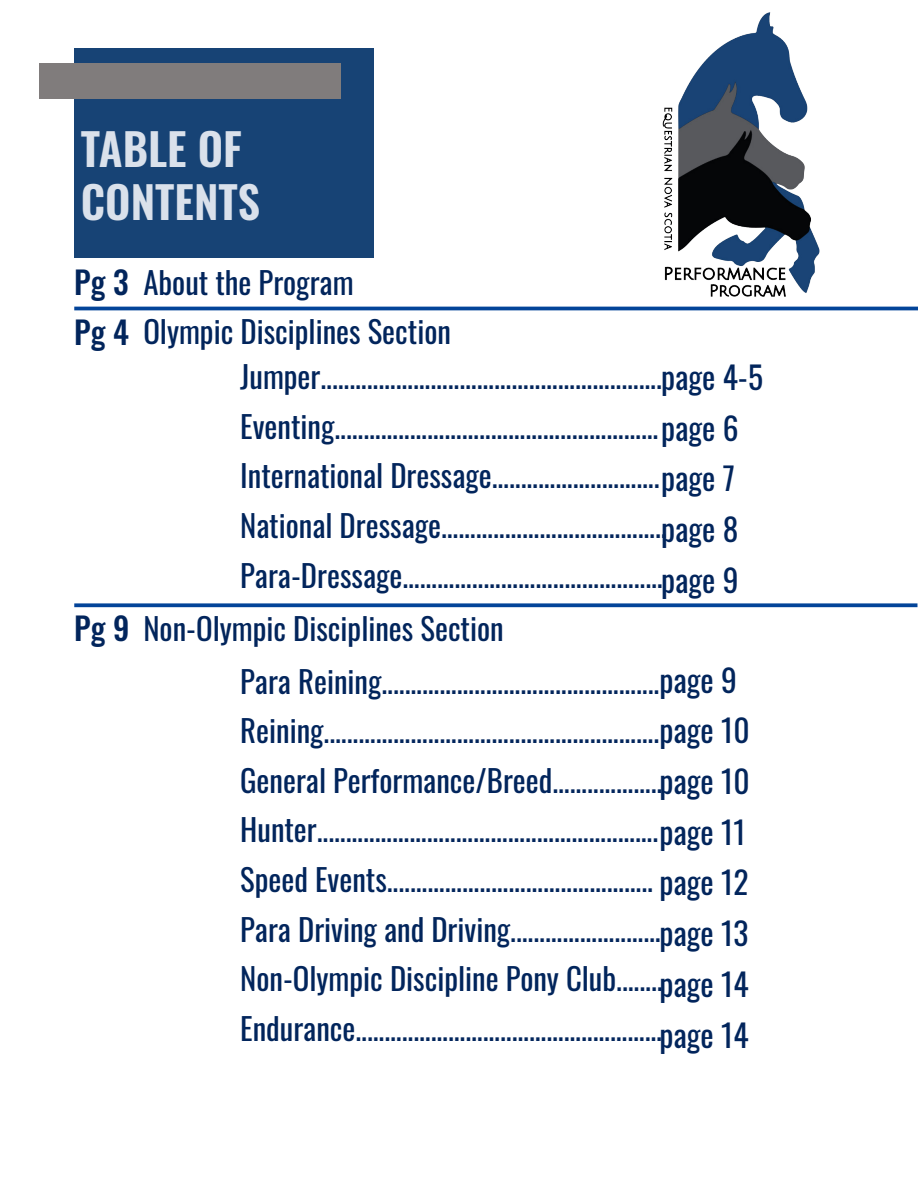
<style>
.page{position:relative;width:918px;height:1188px;background:#fff}
.page>*{position:absolute;margin:0;border:0;box-sizing:border-box;transform-origin:0 0}
.t1{font:600 44.25px/53.1px "Oswald";color:#dae1eb}
.t2{font:31.5px/50.7px "Oswald";color:#02255c;text-align:justify}
.t3{font:500 31.5px/49.5px "Oswald";color:#02255c}
.t4{font:30.75px/49.5px "Oswald";color:#02255c}
.s1{font-size:31.5px}
.s2{font-weight:500;font-size:31.5px}
</style>
<div class="page">
<img style="left:662px;top:12px;width:158px;height:285px">
<hr style="left:74px;top:307px;width:844px;height:3px;background:#034499">
<svg style="left:74px;top:603px;width:843px;height:4px;background:#1c57a3"></svg>
<div style="left:74px;top:48px;width:300px;height:209px;background:#174375"></div>
<div style="left:39px;top:63px;width:302px;height:36px;background:#807c7c"></div>
<h1 class="t1" style="left:81px;top:126px;width:181px">TABLE OF<br>CONTENTS</h1>
<p class="t3" style="left:74px;top:260px;width:56px">Pg 3<br>Pg 4</p>
<p class="t4" style="left:143px;top:254px;width:309px">About the Program<br>Olympic Disciplines Section</p>
<p class="t4" style="left:240px;top:349px;width:524px">Jumper...........................................................<span class="s1">page 4-5<br></span>Eventing........................................................<span class="s1">page 6</span></p>
<p class="t2" style="left:661px;top:450px;width:79px">page 7 page 8 page 9</p>
<p class="t4" style="left:240px;top:448px;width:428px">International Dressage.............................<br>National Dressage.......................................<br>Para-Dressage.............................................</p>
<p class="t4" style="left:74px;top:601px;width:431px"><span class="s2">Pg 9</span> Non-Olympic Disciplines Section</p>
<p class="t4" style="left:240px;top:654px;width:511px">Para Reining................................................<span class="s1">page 9<br></span>Reining..........................................................<span class="s1">page 10<br></span>General Performance/Breed...................<span class="s1">page 10<br></span>Hunter...........................................................<span class="s1">page 11</span></p>
<p class="t2" style="left:660px;top:854px;width:91px">page 12 page 13 page 14 page 14</p>
<p class="t4" style="left:240px;top:852px;width:424px">Speed Events..............................................<br>Para Driving and Driving..........................<br>Non-Olympic Discipline Pony Club........<br>Endurance.....................................................</p>
</div>
